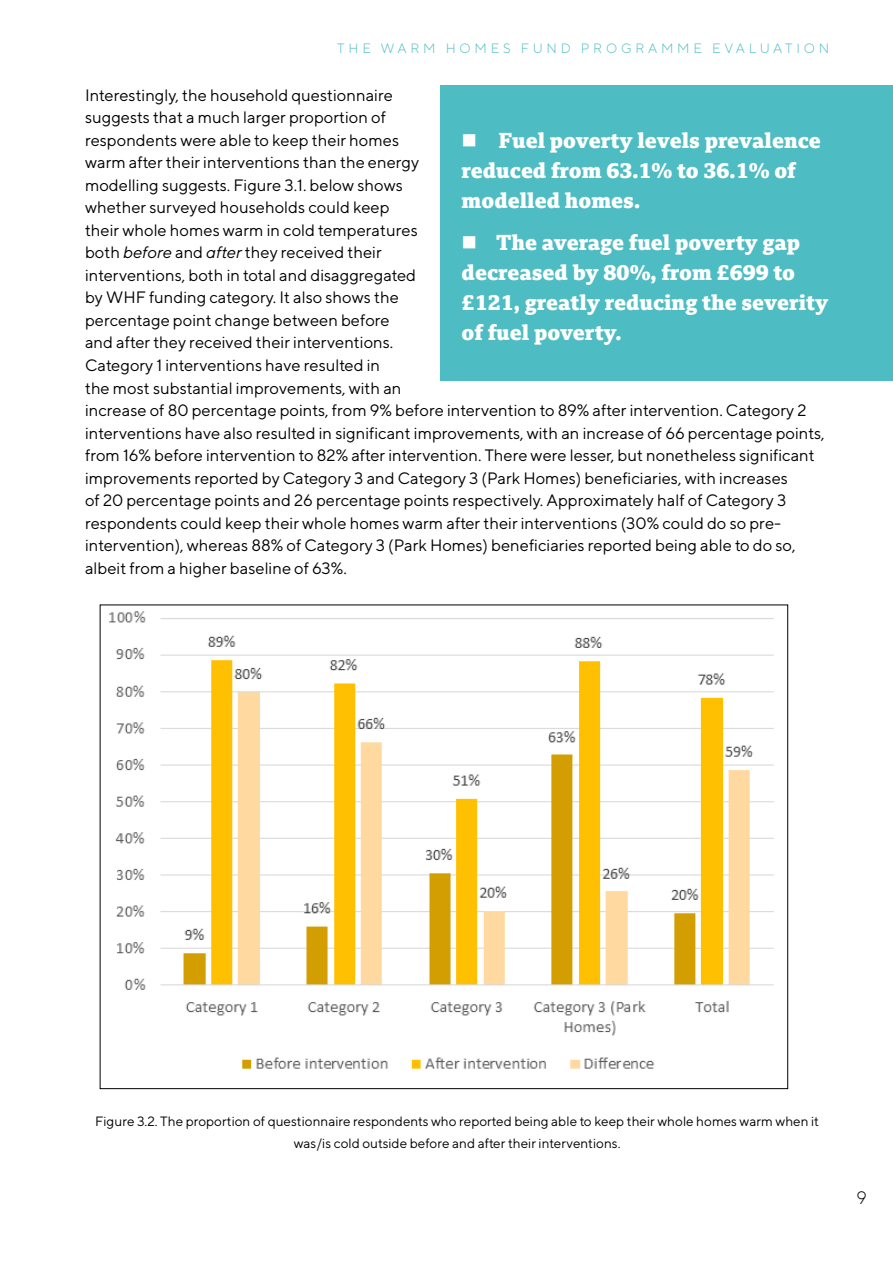
<style>
.page{position:relative;width:893px;height:1263px;background:#fff}
.page>*{position:absolute;margin:0;border:0;box-sizing:border-box;transform-origin:0 0}
.t1{font:800 21px/30px "BBC Reith Serif App";color:#fff}
.t2{font:300 18px "TT Norms";color:#000}
.t3{font:16.5px/22.5px "TT Norms";color:#000}
.t4{font:13.5px/22.5px "TT Norms";color:#000;text-align:center}
.t5{font:300 13.5px "TT Norms";letter-spacing:.28em;color:#4ebcc3}
.s1{font-style:italic}
</style>
<div class="page">
<div style="left:440px;top:85px;width:453px;height:296px;background:#4ebcc3"></div>
<img style="left:109px;top:611px;width:665px;height:458px">
<p class="t5" style="left:337px;top:40px;width:493px">THE WARM HOMES FUND PROGRAMME EVALUATION</p>
<p class="t3" style="left:85px;top:83px;width:741px">Interestingly, the household questionnaire<br>suggests that a much larger proportion of<br>respondents were able to keep their homes<br>warm after their interventions than the energy<br>modelling suggests. Figure 3.1. below shows<br>whether surveyed households could keep<br>their whole homes warm in cold temperatures<br>both <span class="s1">before</span> and <span class="s1">after</span> they received their<br>interventions, both in total and disaggregated<br>by WHF funding category. It also shows the<br>percentage point change between before<br>and after they received their interventions.<br>Category 1 interventions have resulted in<br>the most substantial improvements, with an<br>increase of 80 percentage points, from 9% before intervention to 89% after intervention. Category 2 interventions have also resulted in significant improvements, with an increase of 66 percentage points, from 16% before intervention to 82% after intervention. There were lesser, but nonetheless significant improvements reported by Category 3 and Category 3 (Park Homes) beneficiaries, with increases<br>of 20 percentage points and 26 percentage points respectively. Approximately half of Category 3 respondents could keep their whole homes warm after their interventions (30% could do so pre&shy;intervention), whereas 88% of Category 3 (Park Homes) beneficiaries reported being able to do so, albeit from a higher baseline of 63%.</p>
<p class="t1" style="left:462px;top:125px;width:361px">■ Fuel poverty levels prevalence reduced from 63.1% to 36.1% of modelled homes.</p>
<p class="t1" style="left:462px;top:227px;width:368px">■ The average fuel poverty gap decreased by 80%, from £699 to £121, greatly reducing the severity of fuel poverty.</p>
<p class="t4" style="left:95px;top:1109px;width:725px">Figure 3.2. The proportion of questionnaire respondents who reported being able to keep their whole homes warm when it was/is cold outside before and after their interventions.</p>
<p class="t2" style="left:856px;top:1186px;width:12px">9</p>
</div>
